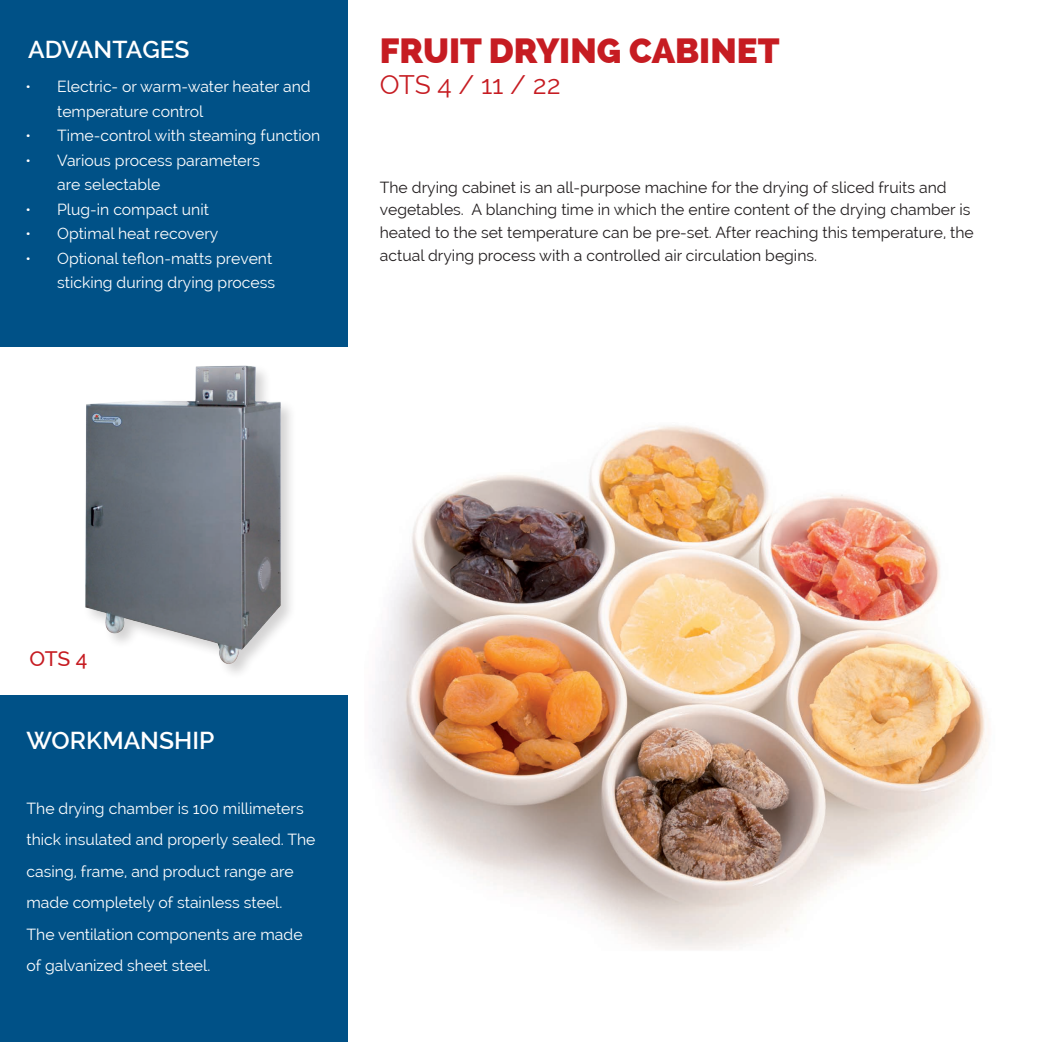
<style>
.page{position:relative;width:1042px;height:1042px;background:#fff}
.page>*{position:absolute;margin:0;border:0;box-sizing:border-box;transform-origin:0 0}
.t1{font:800 35px "Raleway";color:#c61c22}
.t2{font:26.25px "Raleway";letter-spacing:-.005em;color:#c61c22}
.t3{font:600 24.5px "Raleway";color:#fff}
.t4{font:500 21px "Raleway";color:#c61c22}
.text{font:15.75px/31.5px "Raleway";color:#fff}
.text-2{font:15.75px/22.8px "Raleway";color:#231f20}
</style>
<div class="page">
<div style="left:0;top:0;width:347px;height:1042px;background:#005187"></div>
<div style="left:0;top:347px;width:347px;height:347px;background:#fff"></div>
<img style="left:85px;top:365px;width:206px;height:305px">
<img style="left:375px;top:425px;width:612px;height:525px">
<p class="t3" style="left:28px;top:35px;width:163px">ADVANTAGES</p>
<p class="text" style="left:57px;top:74px;width:255px;line-height:24.5px;text-indent:-32px">• Electric- or warm-water heater and temperature control</p>
<p class="text" style="left:26px;top:120px;width:296px">• Time-control with steaming function</p>
<p class="text" style="left:57px;top:148px;width:204px;line-height:24.5px;text-indent:-32px">• Various process parameters are selectable</p>
<p class="text" style="left:26px;top:193px;width:185px">• Plug-in compact unit</p>
<p class="text" style="left:26px;top:218px;width:194px">• Optimal heat recovery</p>
<p class="text" style="left:26px;top:246px;width:251px;line-height:24.5px;text-align:right">• Optional teflon-matts prevent sticking during drying process</p>
<p class="t1" style="left:380px;top:30px;width:401px">FRUIT DRYING CABINET</p>
<p class="t2" style="left:380px;top:70px;width:182px">OTS 4 / 11 / 22</p>
<p class="text-2" style="left:380px;top:176px;width:595px">The drying cabinet is an all-purpose machine for the drying of sliced fruits and vegetables. A blanching time in which the entire content of the drying chamber is heated to the set temperature can be pre-set. After reaching this temperature, the actual drying process with a controlled air circulation begins.</p>
<p class="t4" style="left:30px;top:646px;width:59px">OTS 4</p>
<p class="t3" style="left:27px;top:726px;width:189px">WORKMANSHIP</p>
<p class="text" style="left:27px;top:792px;width:290px">The drying chamber is 100 millimeters thick insulated and properly sealed. The casing, frame, and product range are made completely of stainless steel.<br>The ventilation components are made of galvanized sheet steel.</p>
</div>
